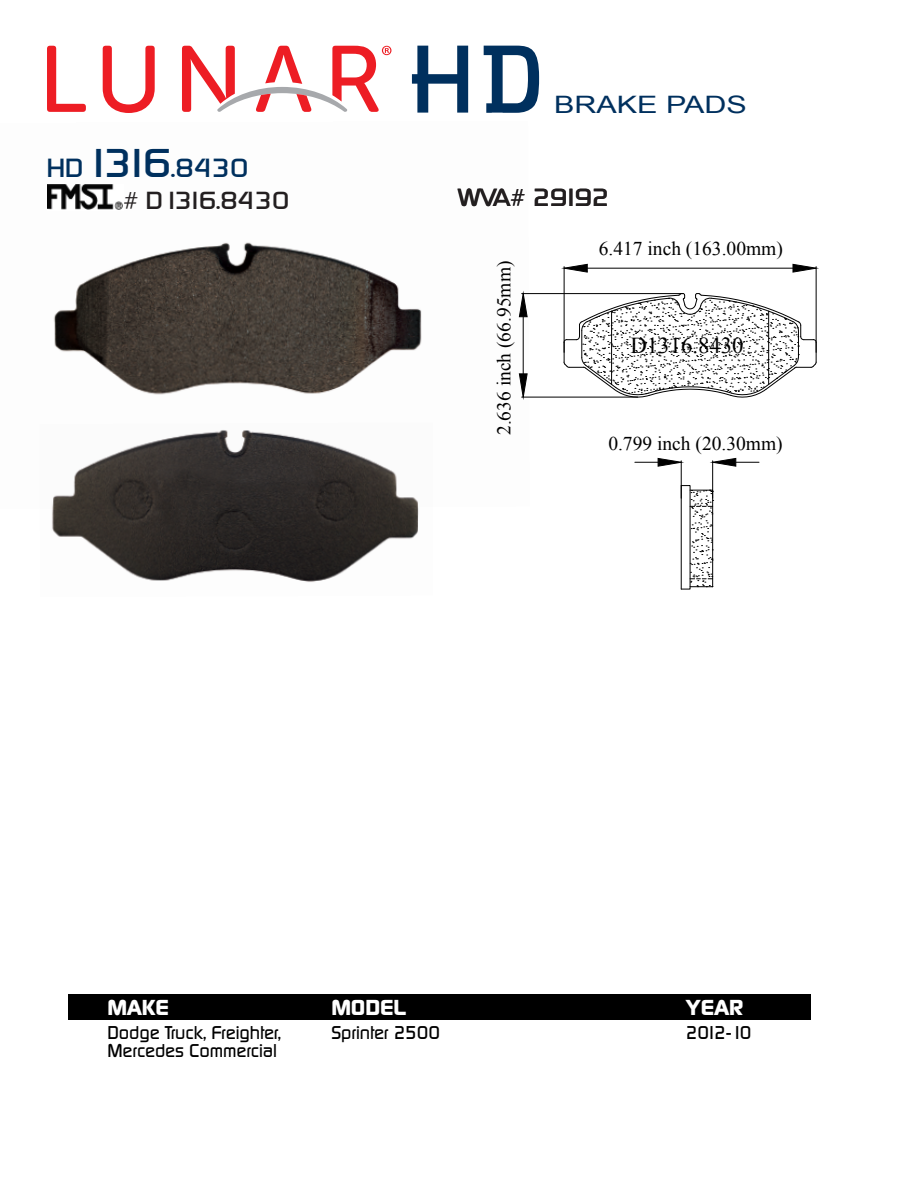
<style>
.page{position:relative;width:918px;height:1188px;background:#fff}
.page>*{position:absolute;margin:0;border:0;box-sizing:border-box;transform-origin:0 0}
.t1{font:500 25.5px "Dicot";color:#00305e;scale:1.15 1}
.t2{font:500 24px "Dicot";letter-spacing:-.025em;color:#231f20;scale:1.15 1}
.t3{font:24px "Arial";color:#00305e;scale:1.27 1}
.t4{font:500 24px "Dicot";letter-spacing:-.11em;color:#231f20;scale:1.15 1}
.t5{font:22.8px "Times New Roman";color:#000}
.t6{font:700 21px "Dicot";letter-spacing:-.005em;color:#fff;scale:1.15 1}
.t7{font:19.5px "Times New Roman";color:#000}
.t8{font:500 18px/18px "Dicot";letter-spacing:-.005em;color:#000}
.s1{font-size:39px}
</style>
<div class="page">
<img style="left:47px;top:184px;width:483px;height:216px">
<img style="left:52px;top:430px;width:367px;height:152px">
<svg style="left:412px;top:46px;width:127px;height:67px"></svg>
<div style="left:68px;top:994px;width:742px;height:26px;background:#000"></div>
<svg style="left:47px;top:46px;width:344px;height:67px"></svg>
<svg style="left:690px;top:490px;width:24px;height:97px"></svg>
<hr style="left:681px;top:461px;width:1px;height:37px;background:#000">
<hr style="left:712px;top:461px;width:1px;height:37px;background:#000">
<svg style="left:635px;top:458px;width:47px;height:9px"></svg>
<svg style="left:712px;top:458px;width:47px;height:9px"></svg>
<svg style="left:563px;top:293px;width:254px;height:105px"></svg>
<hr style="left:611px;top:311px;width:1px;height:73px;background:#000">
<hr style="left:768px;top:311px;width:1px;height:73px;background:#000">
<hr style="left:564px;top:267px;width:1px;height:85px;background:#000">
<hr style="left:816px;top:267px;width:1px;height:85px;background:#000">
<hr style="left:587px;top:268px;width:206px;height:1px;background:#000">
<svg style="left:563px;top:264px;width:25px;height:9px"></svg>
<svg style="left:792px;top:264px;width:25px;height:9px"></svg>
<hr style="left:522px;top:293px;width:160px;height:1px;background:#000">
<hr style="left:522px;top:397px;width:116px;height:1px;background:#000">
<hr style="left:523px;top:317px;width:1px;height:57px;background:#000">
<svg style="left:519px;top:293px;width:9px;height:24px"></svg>
<svg style="left:519px;top:373px;width:9px;height:25px"></svg>
<img style="left:48px;top:185px;width:76px;height:26px">
<h1 class="t1" style="left:47px;top:156px;width:177px">HD<span class="s1">1316</span>.8430</h1>
<h2 class="t2" style="left:123px;top:189px;width:146px"># D1316.8430</h2>
<h2 class="t3" style="left:554px;top:89px;width:153px">BRAKE PADS</h2>
<h2 class="t4" style="left:457px;top:186px;width:134px">WVA# 29192</h2>
<p class="t7" style="left:491px;top:435px;width:176px;rotate:-90deg">2.636 inch (66.95mm)</p>
<p class="t7" style="left:599px;top:236px;width:186px">6.417 inch (163.00mm)</p>
<p class="t5" style="left:630px;top:330px;width:115px">D1316.8430</p>
<p class="t7" style="left:608px;top:430px;width:176px">0.799 inch (20.30mm)</p>
<p class="t6" style="left:107px;top:998px;width:55px">MAKE</p>
<p class="t8" style="left:107px;top:1024px;width:175px">Dodge Truck, Freighter,<br>Mercedes Commercial</p>
<p class="t6" style="left:331px;top:998px;width:67px">MODEL</p>
<p class="t8" style="left:331px;top:1024px;width:110px">Sprinter 2500</p>
<p class="t6" style="left:686px;top:998px;width:52px">YEAR</p>
<p class="t8" style="left:686px;top:1024px;width:67px">2012-10</p>
</div>
